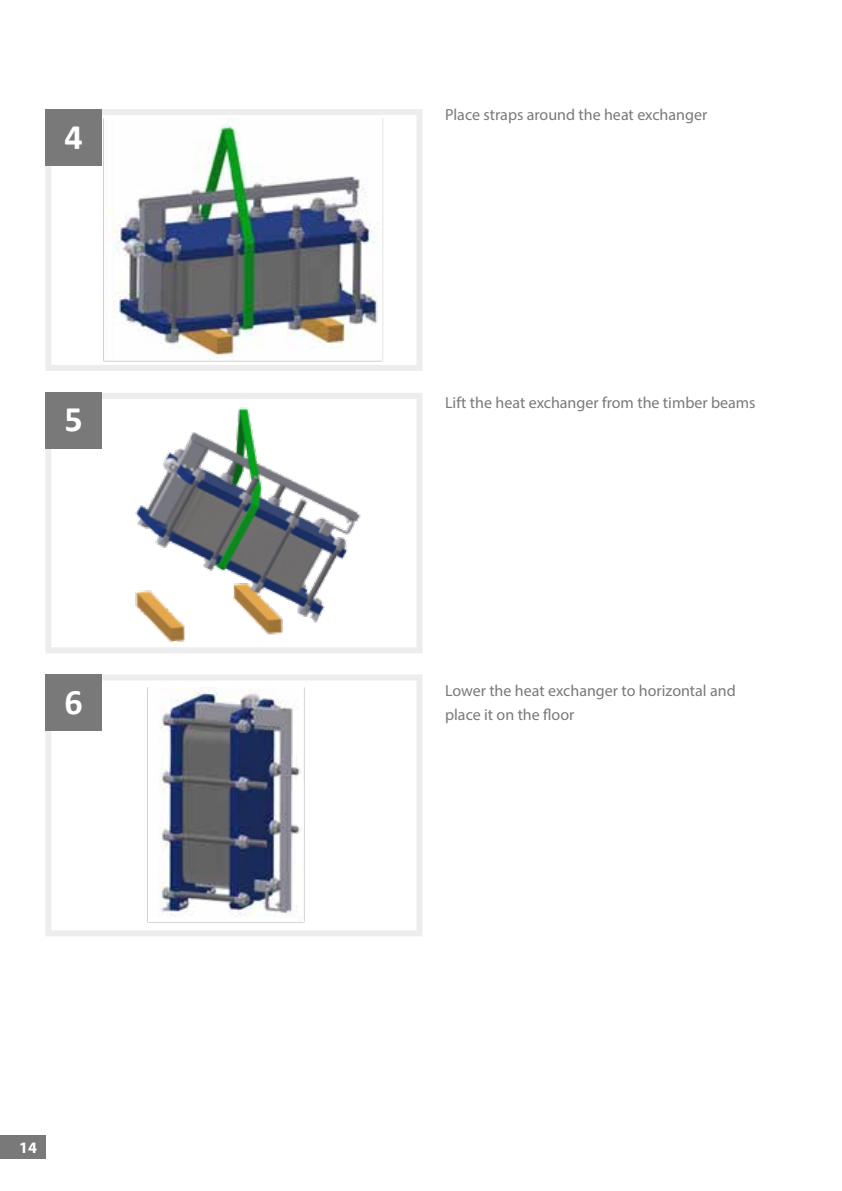
<style>
.page{position:relative;width:842px;height:1191px;background:#fff}
.page>*{position:absolute;margin:0;border:0;box-sizing:border-box;transform-origin:0 0}
.t1{font:700 36px "Calibri";color:#fff}
.t2{font:16px/24px "Myriad Pro";color:#7a797a}
.t3{font:700 16px "Myriad Pro";color:#fff}
</style>
<div class="page">
<div style="left:0;top:1135px;width:45px;height:24px;background:#7a797a"></div>
<div style="left:45px;top:393px;width:377px;height:260px;border:6px solid #eeeded"></div>
<div style="left:45px;top:674px;width:377px;height:262px;border:6px solid #eeeded"></div>
<div style="left:45px;top:109px;width:377px;height:262px;border:6px solid #eeeded"></div>
<div style="left:45px;top:392px;width:57px;height:56px;background:#7a797a"></div>
<div style="left:45px;top:674px;width:57px;height:57px;background:#7a797a"></div>
<div style="left:45px;top:109px;width:57px;height:57px;background:#7a797a"></div>
<img style="left:103px;top:119px;width:280px;height:243px">
<img style="left:135px;top:407px;width:226px;height:236px">
<img style="left:147px;top:687px;width:158px;height:236px">
<h1 class="t1" style="left:65px;top:111px;width:20px">4</h1>
<h1 class="t1" style="left:65px;top:394px;width:20px">5</h1>
<h1 class="t1" style="left:65px;top:676px;width:20px">6</h1>
<p class="t3" style="left:19px;top:1137px;width:19px">14</p>
<p class="t2" style="left:445px;top:102px;width:264px">Place straps around the heat exchanger</p>
<p class="t2" style="left:445px;top:390px;width:312px">Lift the heat exchanger from the timber beams</p>
<p class="t2" style="left:445px;top:678px;width:292px">Lower the heat exchanger to horizontal and place it on the floor</p>
</div>
